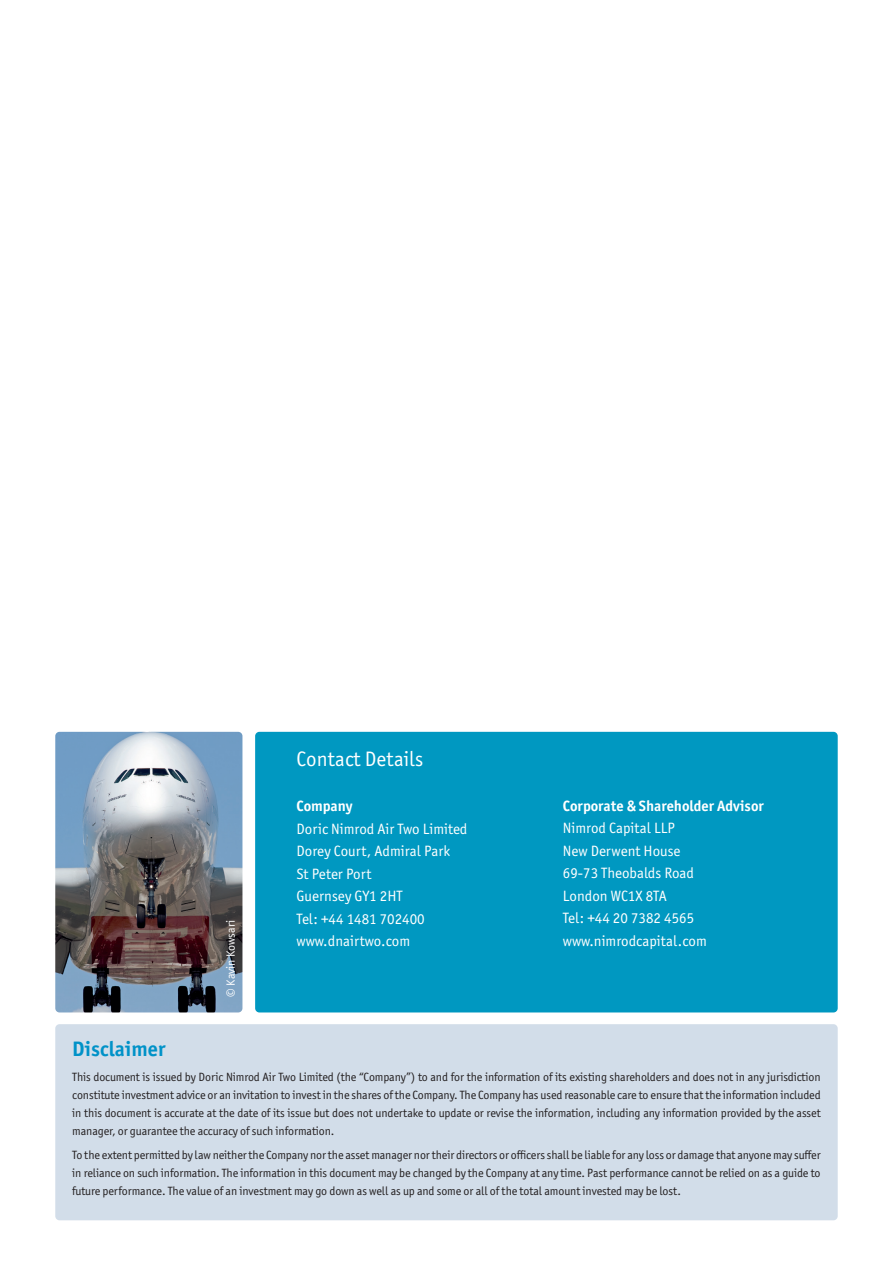
<style>
.page{position:relative;width:893px;height:1263px;background:#fff}
.page>*{position:absolute;margin:0;border:0;box-sizing:border-box;transform-origin:0 0}
.t1{font:21px "Officina Sans ITC Std";color:#fff}
.t2{font:700 21px "Officina Sans ITC Std";letter-spacing:.005em;color:#0092c8}
.t3{font:15px/22.5px "Officina Sans ITC Std";color:#fff}
.t4{font:700 15px "Officina Sans ITC Std";color:#fff}
.t5{font:12px/18px "Officina Sans ITC Std";letter-spacing:-.01em;color:#231f20;text-align:justify}
.t6{font:12px "Officina Sans ITC Std";color:#fff}
</style>
<div class="page">
<div style="left:255px;top:732px;width:583px;height:280px;background:#0098c1;border-radius:4px"></div>
<img style="left:55px;top:732px;width:187px;height:280px">
<div style="left:55px;top:1024px;width:783px;height:196px;background:#d2dde9;border-radius:4px"></div>
<p class="t6" style="left:224px;top:997px;width:79px;rotate:-90deg">© Kavin Kowsari</p>
<h1 class="t1" style="left:297px;top:747px;width:128px">Contact Details</h1>
<p class="t4" style="left:297px;top:797px;width:57px">Company</p>
<p class="t3" style="left:297px;top:817px;width:172px">Doric Nimrod Air Two Limited<br>Dorey Court, Admiral Park<br>St Peter Port<br>Guernsey GY1 2HT<br>Tel: +44 1481 702400 www.dnairtwo.com</p>
<p class="t4" style="left:563px;top:796px;width:202px">Corporate &amp; Shareholder Advisor</p>
<p class="t3" style="left:563px;top:817px;width:145px">Nimrod Capital LLP<br>New Derwent House<br>69-73 Theobalds Road<br>London WC1X 8TA<br>Tel: +44 20 7382 4565 www.nimrodcapital.com</p>
<h1 class="t2" style="left:72px;top:1036px;width:95px">Disclaimer</h1>
<p class="t5" style="left:72px;top:1068px;width:750px">This document is issued by Doric Nimrod Air Two Limited (the “Company”) to and for the information of its existing shareholders and does not in any jurisdiction constitute investment advice or an invitation to invest in the shares of the Company. The Company has used reasonable care to ensure that the information included in this document is accurate at the date of its issue but does not undertake to update or revise the information, including any information provided by the asset manager, or guarantee the accuracy of such information.</p>
<p class="t5" style="left:72px;top:1146px;width:750px">To the extent permitted by law neither the Company nor the asset manager nor their directors or officers shall be liable for any loss or damage that anyone may suffer in reliance on such information. The information in this document may be changed by the Company at any time. Past performance cannot be relied on as a guide to future performance. The value of an investment may go down as well as up and some or all of the total amount invested may be lost.</p>
</div>
